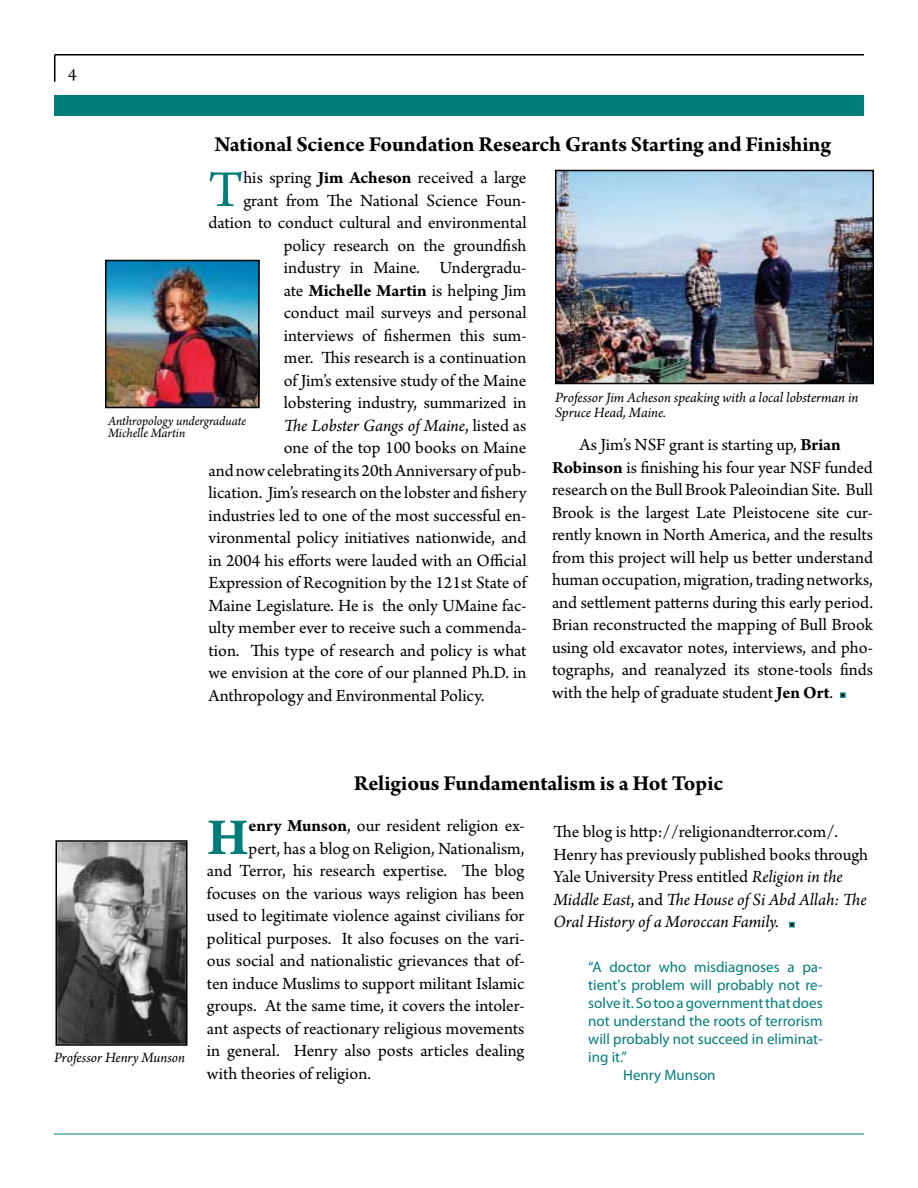
<style>
.page{position:relative;width:918px;height:1188px;background:#fff}
.page>*{position:absolute;margin:0;border:0;box-sizing:border-box;transform-origin:0 0}
.t1{font:700 55.05px "Arno Pro";color:#007c7b}
.t2{font:54.45px "Arno Pro";color:#007c7b}
.t3{font:700 22.5px "Arno Pro";letter-spacing:-.005em;color:#000}
.t4{font:18px/22.5px "Arno Pro";color:#000}
.t5{font:italic 18px "Arno Pro";letter-spacing:-.005em;color:#000}
.t6{font:15px "Myriad Pro";color:#007c7b}
.t7{font:italic 15px/15px "Arno Pro";letter-spacing:-.005em;color:#000}
.t8{font:italic 13.5px/12px "Arno Pro";letter-spacing:-.005em;color:#000}
.s1{font-weight:700}
.s2{font-style:normal}
.s3{font-style:italic}
</style>
<div class="page">
<svg style="left:840px;top:692px;width:6px;height:6px"></svg>
<img style="left:108px;top:263px;width:149px;height:142px">
<div style="left:105px;top:260px;width:155px;height:148px;border:2px solid #000"></div>
<img style="left:59px;top:843px;width:126px;height:200px">
<div style="left:56px;top:840px;width:132px;height:206px;border:2px solid #000"></div>
<img style="left:558px;top:173px;width:313px;height:208px">
<div style="left:555px;top:170px;width:319px;height:214px;border:2px solid #000"></div>
<svg style="left:789px;top:922px;width:6px;height:5px"></svg>
<hr style="left:54px;top:1134px;width:810px;height:1px;background:#007c7b">
<div style="left:55px;top:95px;width:809px;height:21px;background:#007c7b"></div>
<hr style="left:55px;top:54px;width:809px;height:2px;background:#000">
<hr style="left:54px;top:55px;width:2px;height:27px;background:#000">
<p class="t4" style="left:68px;top:64px;width:10px">4</p>
<p class="t3" style="left:214px;top:131px;width:618px">National Science Foundation Research Grants Starting and Finishing</p>
<h2 class="t2" style="left:208px;top:159px;width:36px">T</h2>
<p class="t4" style="left:243px;top:168px;width:285px">his spring <span class="s1">Jim Acheson</span> received a large</p>
<p class="t4" style="left:243px;top:190px;width:285px">grant from The National Science Foun-</p>
<p class="t4" style="left:209px;top:213px;width:319px">dation to conduct cultural and environmental</p>
<p class="t4" style="left:284px;top:235px;width:244px">policy research on the groundfish</p>
<p class="t4" style="left:284px;top:258px;width:244px">industry in Maine. Undergradu-</p>
<p class="t4" style="left:284px;top:280px;width:244px">ate <span class="s1">Michelle Martin</span> is helping Jim</p>
<p class="t4" style="left:284px;top:303px;width:244px">conduct mail surveys and personal</p>
<p class="t4" style="left:284px;top:325px;width:244px">interviews of fishermen this sum-</p>
<p class="t4" style="left:284px;top:348px;width:244px">mer. This research is a continuation</p>
<p class="t4" style="left:284px;top:370px;width:244px">of Jim’s extensive study of the Maine</p>
<p class="t4" style="left:284px;top:393px;width:244px">lobstering industry, summarized in</p>
<p class="t5" style="left:284px;top:415px;width:244px">The Lobster Gangs of Maine<span class="s2">, listed as</span></p>
<p class="t4" style="left:284px;top:438px;width:244px">one of the top 100 books on Maine</p>
<p class="t4" style="left:209px;top:460px;width:320px">and now celebrating its 20th Anniversary of pub-</p>
<p class="t4" style="left:209px;top:483px;width:319px">lication. Jim’s research on the lobster and fishery</p>
<p class="t4" style="left:209px;top:505px;width:319px">industries led to one of the most successful en-</p>
<p class="t4" style="left:209px;top:528px;width:320px">vironmental policy initiatives nationwide, and</p>
<p class="t4" style="left:209px;top:550px;width:319px">in 2004 his efforts were lauded with an Official</p>
<p class="t4" style="left:209px;top:573px;width:319px">Expression of Recognition by the 121st State of</p>
<p class="t4" style="left:209px;top:595px;width:320px">Maine Legislature. He is the only UMaine fac-</p>
<p class="t4" style="left:209px;top:618px;width:320px">ulty member ever to receive such a commenda-</p>
<p class="t4" style="left:209px;top:640px;width:320px">tion. This type of research and policy is what</p>
<p class="t4" style="left:209px;top:663px;width:320px">we envision at the core of our planned Ph.D. in</p>
<p class="t4" style="left:209px;top:685px;width:277px">Anthropology and Environmental Policy.</p>
<p class="t7" style="left:555px;top:391px;width:305px">Professor Jim Acheson speaking with a local lobsterman in<br>Spruce Head, Maine.</p>
<p class="t8" style="left:108px;top:415px;width:140px">Anthropology undergraduate<br>Michelle Martin</p>
<p class="t4" style="left:552px;top:435px;width:323px;text-indent:27px">As Jim’s NSF grant is starting up, <span class="s1">Brian Robinson</span> is finishing his four year NSF funded research on the Bull Brook Paleoindian Site. Bull Brook is the largest Late Pleistocene site cur&shy;rently known in North America, and the results from this project will help us better understand human occupation, migration, trading networks, and settlement patterns during this early period.<br>Brian reconstructed the mapping of Bull Brook using old excavator notes, interviews, and pho&shy;tographs, and reanalyzed its stone-tools finds with the help of graduate student <span class="s1">Jen Ort</span>.</p>
<p class="t3" style="left:354px;top:770px;width:371px">Religious Fundamentalism is a Hot Topic</p>
<p class="t7" style="left:54px;top:1051px;width:133px">Professor Henry Munson</p>
<h1 class="t1" style="left:207px;top:806px;width:43px">H</h1>
<p class="t4" style="left:249px;top:816px;width:277px"><span class="s1">enry Munson</span>, our resident religion ex-</p>
<p class="t4" style="left:249px;top:838px;width:277px">pert, has a blog on Religion, Nationalism,</p>
<p class="t4" style="left:207px;top:861px;width:319px">and Terror, his research expertise. The blog</p>
<p class="t4" style="left:207px;top:883px;width:319px">focuses on the various ways religion has been</p>
<p class="t4" style="left:207px;top:906px;width:319px">used to legitimate violence against civilians for</p>
<p class="t4" style="left:207px;top:928px;width:319px">political purposes. It also focuses on the vari-</p>
<p class="t4" style="left:207px;top:951px;width:319px">ous social and nationalistic grievances that of-</p>
<p class="t4" style="left:207px;top:973px;width:319px">ten induce Muslims to support militant Islamic</p>
<p class="t4" style="left:207px;top:996px;width:319px">groups. At the same time, it covers the intoler-</p>
<p class="t4" style="left:207px;top:1018px;width:319px">ant aspects of reactionary religious movements</p>
<p class="t4" style="left:207px;top:1041px;width:319px">in general. Henry also posts articles dealing</p>
<p class="t4" style="left:207px;top:1063px;width:166px">with theories of religion.</p>
<p class="t4" style="left:554px;top:822px;width:316px">The blog is http://religionandterror.com/.<br>Henry has previously published books through Yale University Press entitled <span class="s3">Religion in the Middle East</span>, and <span class="s3">The House of Si Abd Allah: The Oral History of a Moroccan Family.</span></p>
<p class="t6" style="left:588px;top:958px;width:236px">“A doctor who misdiagnoses a pa-</p>
<p class="t6" style="left:588px;top:976px;width:236px">tient's problem will probably not re-</p>
<p class="t6" style="left:588px;top:994px;width:236px">solve it. So too a government that does</p>
<p class="t6" style="left:588px;top:1012px;width:236px">not understand the roots of terrorism</p>
<p class="t6" style="left:588px;top:1030px;width:236px">will probably not succeed in eliminat-</p>
<p class="t6" style="left:588px;top:1048px;width:40px">ing it.”</p>
<p class="t6" style="left:623px;top:1066px;width:94px">Henry Munson</p>
</div>
